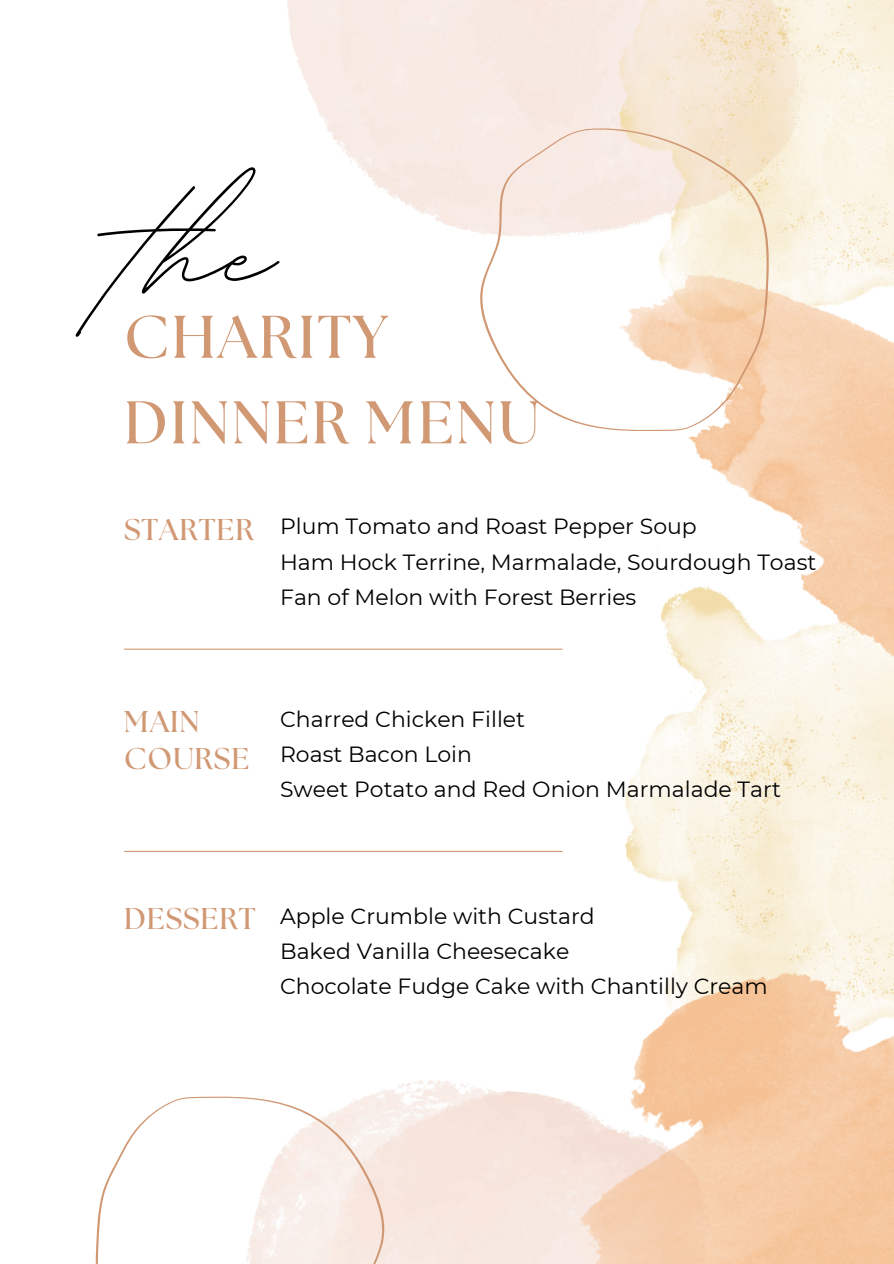
<style>
.page{position:relative;width:894px;height:1264px;background:#fff}
.page>*{position:absolute;margin:0;border:0;box-sizing:border-box;transform-origin:0 0}
.t1{font:222.3px "BD Script";color:#000}
.t2{font:700 60px/85.5px "The Seasons";letter-spacing:.04em;color:#d19874}
.t3{font:700 30px/37.2px "The Seasons";letter-spacing:.03em;color:#d19874}
.t4{font:21.9px "Montserrat";color:#000}
</style>
<div class="page">
<img style="left:625px;top:766px;width:268px;height:174px">
<img style="left:572px;top:940px;width:321px;height:323px">
<img style="left:618px;top:0;width:275px;height:274px">
<img style="left:640px;top:274px;width:253px;height:492px">
<hr style="left:124px;top:648px;width:438px;height:1px;background:#d19874">
<hr style="left:124px;top:850px;width:438px;height:2px;background:#d19874">
<svg style="left:479px;top:128px;width:289px;height:303px"></svg>
<svg style="left:96px;top:1096px;width:288px;height:167px"></svg>
<p class="t1" style="left:124px;top:105px;width:150px">the</p>
<p class="t2" style="left:124px;top:297px;width:416px">CHARITY<br>DINNER MENU</p>
<p class="t3" style="left:124px;top:512px;width:131px">STARTER</p>
<p class="t4" style="left:280px;top:513px;width:418px">Plum Tomato and Roast Pepper Soup</p>
<p class="t4" style="left:280px;top:548px;width:537px">Ham Hock Terrine, Marmalade, Sourdough Toast</p>
<p class="t4" style="left:280px;top:583px;width:357px">Fan of Melon with Forest Berries</p>
<p class="t3" style="left:124px;top:704px;width:127px">MAIN<br>COURSE</p>
<p class="t4" style="left:280px;top:705px;width:246px">Charred Chicken Fillet</p>
<p class="t4" style="left:280px;top:740px;width:193px">Roast Bacon Loin</p>
<p class="t4" style="left:280px;top:776px;width:502px">Sweet Potato and Red Onion Marmalade Tart</p>
<p class="t3" style="left:124px;top:901px;width:133px">DESSERT</p>
<p class="t4" style="left:280px;top:902px;width:316px">Apple Crumble with Custard</p>
<p class="t4" style="left:280px;top:937px;width:290px">Baked Vanilla Cheesecake</p>
<p class="t4" style="left:280px;top:972px;width:489px">Chocolate Fudge Cake with Chantilly Cream</p>
</div>
